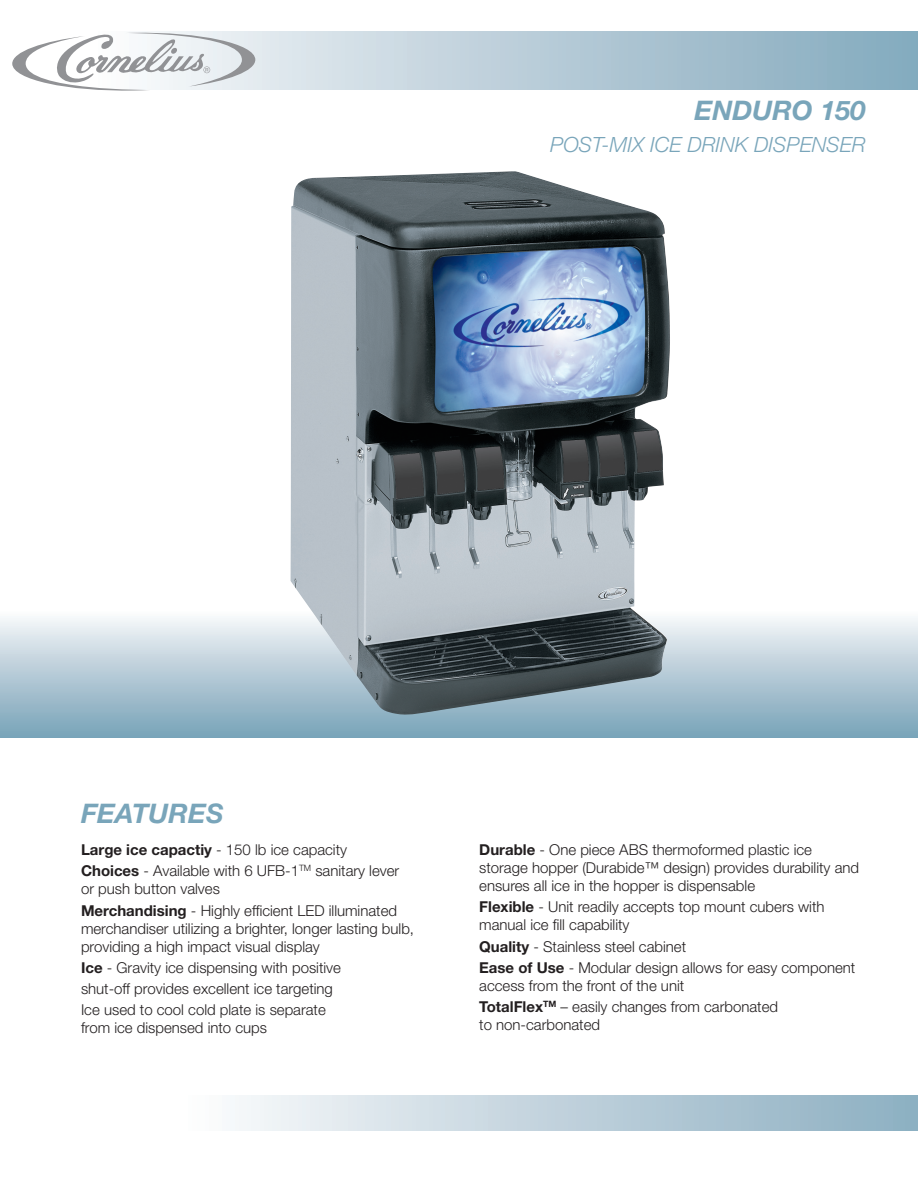
<style>
.page{position:relative;width:918px;height:1188px;background:#fff}
.page>*{position:absolute;margin:0;border:0;box-sizing:border-box;transform-origin:0 0}
._1-TITLE{font:italic 700 27px "Helvetica Neue LT Std";color:#79a5ba}
._2-DESCRIPTION{font:italic 300 21px "Helvetica Neue LT Std";color:#79a5ba}
._3-Bullets{font:300 15px/18px "Helvetica Neue LT Std";color:#231f20}
.s1{font-weight:700}
</style>
<div class="page">
<div style="left:0;top:610px;width:918px;height:127px;background:linear-gradient(to bottom,#fbfafb,#77a1b7)"></div>
<svg style="left:256px;top:32px;width:662px;height:58px;background:#b2c8d5"></svg>
<svg style="left:12px;top:32px;width:244px;height:59px"></svg>
<div style="left:0;top:1096px;width:918px;height:35px;background:linear-gradient(to right,#fff,#8eafc2)"></div>
<img style="left:291px;top:171px;width:379px;height:545px">
<p class="_1-TITLE" style="left:694px;top:93px;width:173px">ENDURO 150</p>
<p class="_2-DESCRIPTION" style="left:550px;top:132px;width:317px">POST-MIX ICE DRINK DISPENSER</p>
<p class="_1-TITLE" style="left:81px;top:797px;width:144px">FEATURES</p>
<p class="_3-Bullets" style="left:81px;top:841px;width:268px"><span class="s1">Large ice capactiy</span> - 150 lb ice capacity</p>
<p class="_3-Bullets" style="left:81px;top:862px;width:320px"><span class="s1">Choices</span> - Available with 6 UFB-1<sup>TM</sup> sanitary lever or push button valves</p>
<p class="_3-Bullets" style="left:81px;top:901px;width:335px"><span class="s1">Merchandising</span> - Highly efficient LED illuminated merchandiser utilizing a brighter, longer lasting bulb, providing a high impact visual display</p>
<p class="_3-Bullets" style="left:81px;top:958px;width:261px"><span class="s1">Ice</span> - Gravity ice dispensing with positive</p>
<p class="_3-Bullets" style="left:81px;top:979px;width:253px">shut-off provides excellent ice targeting</p>
<p class="_3-Bullets" style="left:81px;top:1001px;width:246px">Ice used to cool cold plate is separate from ice dispensed into cups</p>
<p class="_3-Bullets" style="left:479px;top:841px;width:381px"><span class="s1">Durable</span> - One piece ABS thermoformed plastic ice storage hopper (Durabide™ design) provides durability and ensures all ice in the hopper is dispensable</p>
<p class="_3-Bullets" style="left:479px;top:898px;width:347px"><span class="s1">Flexible</span> - Unit readily accepts top mount cubers with manual ice fill capability</p>
<p class="_3-Bullets" style="left:479px;top:937px;width:208px"><span class="s1">Quality</span> - Stainless steel cabinet</p>
<p class="_3-Bullets" style="left:479px;top:958px;width:378px"><span class="s1">Ease of Use</span> - Modular design allows for easy component access from the front of the unit</p>
<p class="_3-Bullets" style="left:479px;top:997px;width:300px"><span class="s1">TotalFlex</span><sup>TM</sup> – easily changes from carbonated to non-carbonated</p>
</div>
